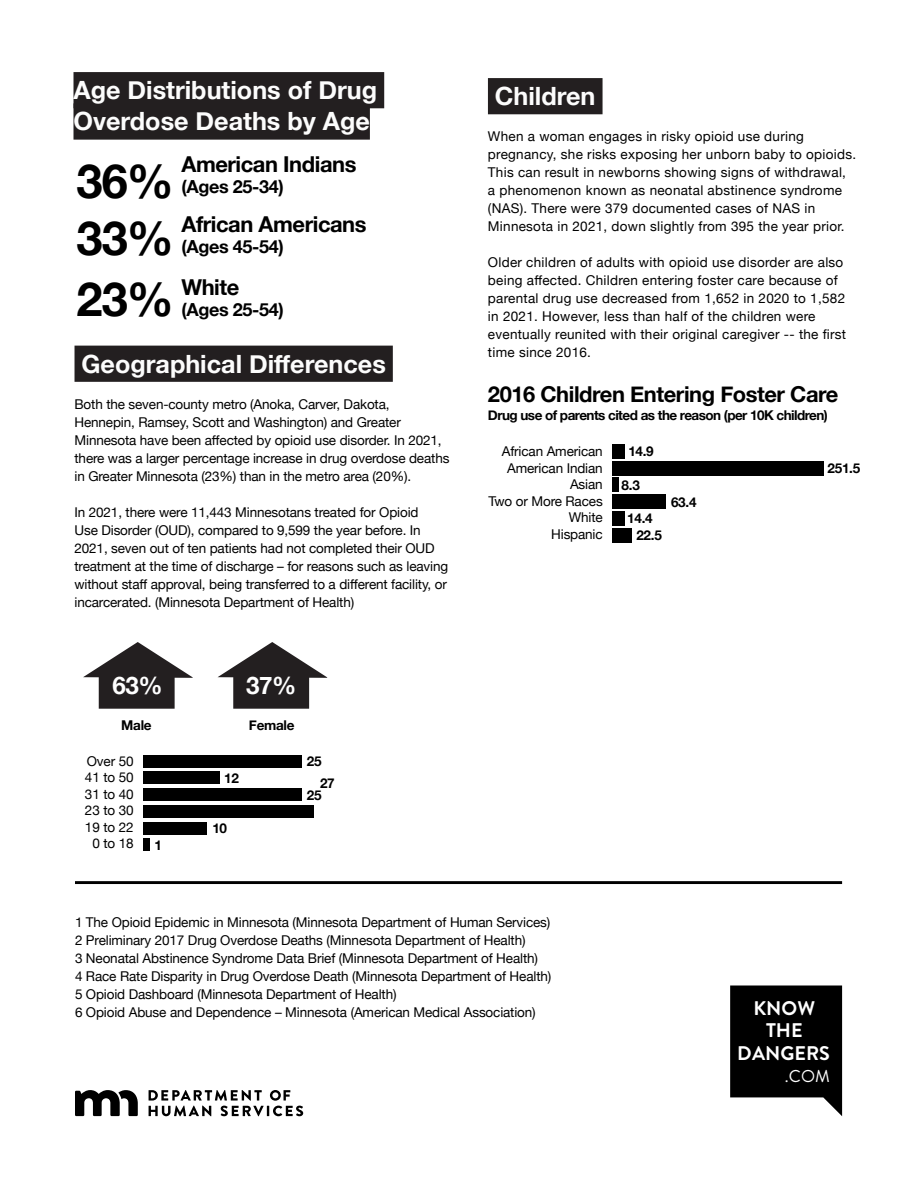
<style>
.page{position:relative;width:918px;height:1188px;background:#fff}
.page>*{position:absolute;margin:0;border:0;box-sizing:border-box;transform-origin:0 0}
.t1{font:700 46.95px "Helvetica Neue";color:#000}
.t2{font:700 25.2px/31.3px "Helvetica Neue";color:#fcfcfc}
.t3{font:700 24.15px "Helvetica Neue";color:#fff}
.t4{font:700 21.9px "Helvetica Neue";letter-spacing:-.02em;color:#000}
.t5{font:700 19.65px/22.4px "Brandon Grotesque";color:#fff;text-align:center}
.t6{font:700 18px "Helvetica Neue";letter-spacing:-.02em;color:#000}
.t7{font:17.1px "Brandon Grotesque";color:#fff}
.t8{font:13.5px/18px "Helvetica Neue";letter-spacing:-.01em;color:#000}
.t9{font:13.5px/18px "Helvetica Neue";letter-spacing:.02em;color:#000}
.t10{font:700 13.5px "Helvetica Neue";letter-spacing:-.04em;color:#000}
</style>
<div class="page">
<div style="left:74px;top:72px;width:310px;height:36px;background:#231f20"></div>
<div style="left:74px;top:103px;width:296px;height:37px;background:#231f20"></div>
<div style="left:488px;top:78px;width:115px;height:36px;background:#231f20"></div>
<div style="left:75px;top:346px;width:318px;height:36px;background:#231f20"></div>
<svg style="left:730px;top:986px;width:112px;height:130px;background:#212121"></svg>
<hr style="left:75px;top:881px;width:767px;height:3px;background:#000">
<svg style="left:75px;top:1090px;width:63px;height:26px"></svg>
<svg style="left:149px;top:1090px;width:154px;height:26px"></svg>
<svg style="left:83px;top:642px;width:110px;height:67px"></svg>
<svg style="left:218px;top:642px;width:109px;height:67px"></svg>
<div style="left:144px;top:755px;width:158px;height:13px;background:#000"></div>
<div style="left:144px;top:771px;width:76px;height:13px;background:#000"></div>
<div style="left:144px;top:788px;width:158px;height:13px;background:#000"></div>
<div style="left:144px;top:805px;width:170px;height:13px;background:#000"></div>
<div style="left:144px;top:822px;width:63px;height:13px;background:#000"></div>
<div style="left:144px;top:838px;width:6px;height:13px;background:#000"></div>
<div style="left:612px;top:444px;width:13px;height:14px;background:#000"></div>
<div style="left:612px;top:461px;width:212px;height:14px;background:#000"></div>
<div style="left:612px;top:478px;width:7px;height:14px;background:#000"></div>
<div style="left:612px;top:495px;width:54px;height:14px;background:#000"></div>
<div style="left:612px;top:512px;width:13px;height:14px;background:#000"></div>
<div style="left:612px;top:528px;width:20px;height:14px;background:#000"></div>
<p class="t2" style="left:74px;top:75px;width:305px">Age Distributions of Drug<br>Overdose Deaths by Age</p>
<p class="t4" style="left:181px;top:147px;width:176px">American Indians</p>
<p class="t6" style="left:182px;top:173px;width:104px">(Ages 25-34)</p>
<p class="t4" style="left:181px;top:207px;width:187px">African Americans</p>
<p class="t6" style="left:182px;top:233px;width:104px">(Ages 45-54)</p>
<p class="t4" style="left:181px;top:270px;width:59px">White</p>
<p class="t6" style="left:182px;top:296px;width:104px">(Ages 25-54)</p>
<p class="t1" style="left:77px;top:144px;width:99px">36%</p>
<p class="t1" style="left:77px;top:202px;width:99px">33%</p>
<p class="t1" style="left:77px;top:262px;width:99px">23%</p>
<p class="t2" style="left:82px;top:349px;width:306px">Geographical Differences</p>
<p class="t8" style="left:75px;top:396px;width:317px">Both the seven-county metro (Anoka, Carver, Dakota,</p>
<p class="t8" style="left:75px;top:414px;width:376px">Hennepin, Ramsey, Scott and Washington) and Greater Minnesota have been affected by opioid use disorder. In 2021, there was a larger percentage increase in drug overdose deaths in Greater Minnesota (23%) than in the metro area (20%).</p>
<p class="t8" style="left:75px;top:504px;width:375px">In 2021, there were 11,443 Minnesotans treated for Opioid<br>Use Disorder (OUD), compared to 9,599 the year before. In 2021, seven out of ten patients had not completed their OUD treatment at the time of discharge – for reasons such as leaving without staff approval, being transferred to a different facility, or incarcerated. (Minnesota Department of Health)</p>
<p class="t3" style="left:112px;top:666px;width:52px">63%</p>
<p class="t3" style="left:246px;top:666px;width:52px">37%</p>
<p class="t10" style="left:121px;top:714px;width:32px">Male</p>
<p class="t10" style="left:249px;top:714px;width:47px">Female</p>
<p class="t8" style="left:87px;top:753px;width:48px">Over 50</p>
<p class="t8" style="left:85px;top:769px;width:50px">41 to 50</p>
<p class="t8" style="left:85px;top:786px;width:50px">31 to 40</p>
<p class="t8" style="left:85px;top:802px;width:50px">23 to 30</p>
<p class="t8" style="left:85px;top:819px;width:50px">19 to 22</p>
<p class="t8" style="left:92px;top:835px;width:43px">0 to 18</p>
<p class="t10" style="left:154px;top:835px;width:9px">1</p>
<p class="t10" style="left:224px;top:767px;width:16px">12</p>
<p class="t10" style="left:212px;top:818px;width:16px">10</p>
<p class="t10" style="left:307px;top:751px;width:16px">25</p>
<p class="t10" style="left:307px;top:784px;width:16px">25</p>
<p class="t10" style="left:320px;top:773px;width:16px">27</p>
<p class="t2" style="left:495px;top:81px;width:102px">Children</p>
<p class="t9" style="left:488px;top:128px;width:370px">When a woman engages in risky opioid use during pregnancy, she risks exposing her unborn baby to opioids.<br>This can result in newborns showing signs of withdrawal, a phenomenon known as neonatal abstinence syndrome (NAS). There were 379 documented cases of NAS in Minnesota in 2021, down slightly from 395 the year prior.</p>
<p class="t9" style="left:488px;top:254px;width:360px">Older children of adults with opioid use disorder are also being affected. Children entering foster care because of parental drug use decreased from 1,652 in 2020 to 1,582 in 2021. However, less than half of the children were eventually reunited with their original caregiver -- the first time since 2016.</p>
<p class="t4" style="left:488px;top:377px;width:352px">2016 Children Entering Foster Care</p>
<p class="t10" style="left:488px;top:405px;width:341px">Drug use of parents cited as the reason (per 10K children)</p>
<p class="t8" style="left:502px;top:443px;width:102px">African American</p>
<p class="t8" style="left:507px;top:460px;width:97px">American Indian</p>
<p class="t8" style="left:570px;top:476px;width:34px">Asian</p>
<p class="t8" style="left:488px;top:493px;width:116px">Two or More Races</p>
<p class="t8" style="left:569px;top:509px;width:35px">White</p>
<p class="t8" style="left:551px;top:526px;width:53px">Hispanic</p>
<p class="t10" style="left:628px;top:441px;width:27px">14.9</p>
<p class="t10" style="left:622px;top:474px;width:20px">8.3</p>
<p class="t10" style="left:627px;top:508px;width:27px">14.4</p>
<p class="t10" style="left:636px;top:525px;width:27px">22.5</p>
<p class="t10" style="left:671px;top:491px;width:27px">63.4</p>
<p class="t10" style="left:828px;top:458px;width:34px">251.5</p>
<p class="t8" style="left:75px;top:914px;width:477px">1 The Opioid Epidemic in Minnesota (Minnesota Department of Human Services)</p>
<p class="t8" style="left:75px;top:932px;width:452px">2 Preliminary 2017 Drug Overdose Deaths (Minnesota Department of Health)</p>
<p class="t8" style="left:75px;top:950px;width:464px">3 Neonatal Abstinence Syndrome Data Brief (Minnesota Department of Health)</p>
<p class="t8" style="left:75px;top:968px;width:478px">4 Race Rate Disparity in Drug Overdose Death (Minnesota Department of Health)</p>
<p class="t8" style="left:75px;top:986px;width:323px">5 Opioid Dashboard (Minnesota Department of Health)</p>
<p class="t8" style="left:75px;top:1004px;width:462px">6 Opioid Abuse and Dependence – Minnesota (American Medical Association)</p>
<h3 class="t5" style="left:737px;top:997px;width:94px">KNOW<br>THE<br>DANGERS</h3>
<p class="t7" style="left:785px;top:1064px;width:47px">.COM</p>
</div>
